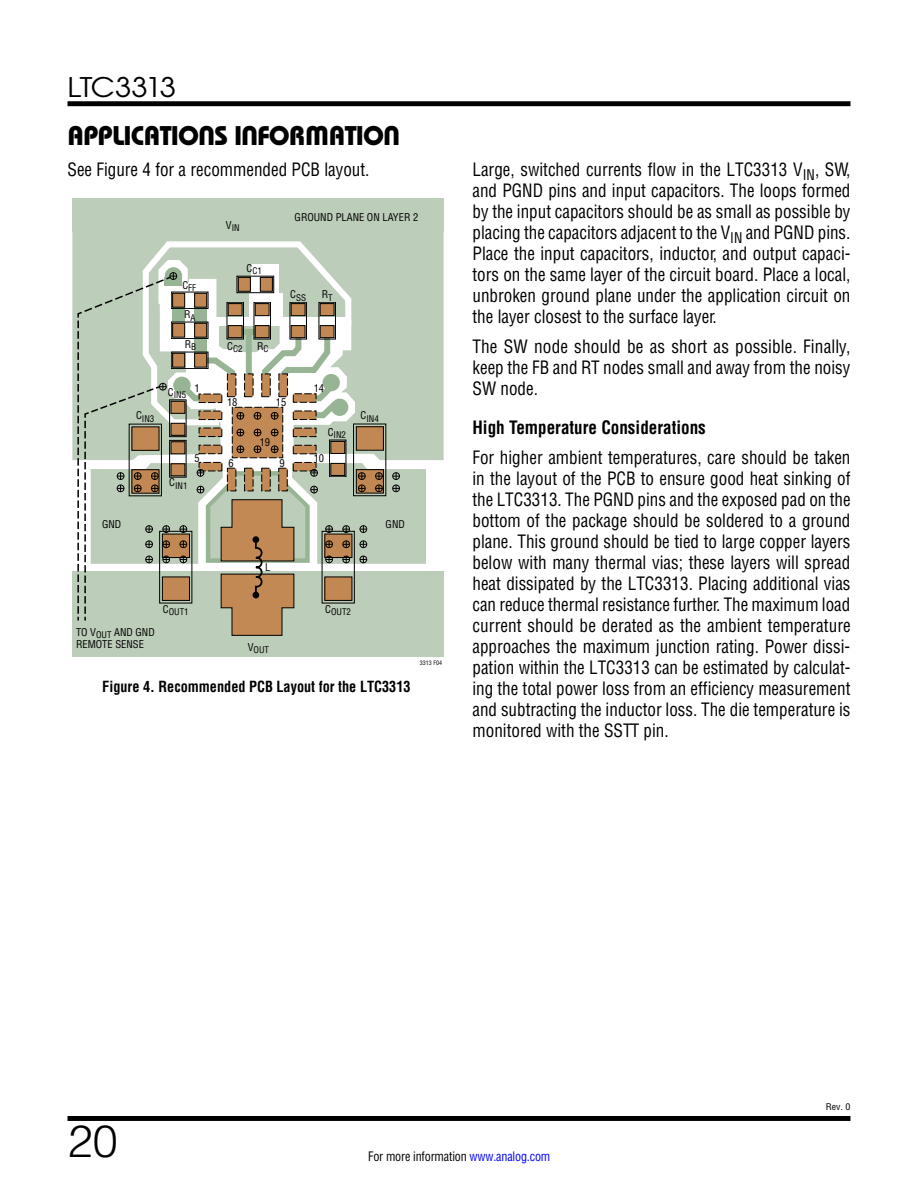
<style>
.page{position:relative;width:918px;height:1188px;background:#fff}
.page>*{position:absolute;margin:0;border:0;box-sizing:border-box;transform-origin:0 0}
.t1{font:300 45px "Helvetica";color:#000}
.t2{font:27px "Linear Bauhaus";letter-spacing:-.02em;color:#000}
.t3{font:27px "Avant Garde";letter-spacing:-.05em;color:#000;scale:1.1 1}
.t4{font:18px/21px "Linear Helv Cond";color:#000;text-align:justify;scale:.95 1}
.t5{font:18px/21px "Linear Helv Cond";color:#000;text-align:justify;scale:.96 1}
.t6{font:700 18px "Linear Helv Cond";color:#000;scale:.95 1}
.t7{font:700 15px "Linear Helv Cond";color:#000;scale:.95 1}
.t8{font:12.75px "Linear Helv Cond";letter-spacing:-.01em;color:#000;scale:.95 1}
.t9{font:10.5px/12px "Linear Helv Cond";color:#000}
.t10{font:9px "Linear Helv Cond";color:#000}
.t11{font:9px "Linear Helv Cond";color:#000;scale:1.1 1}
.t12{font:6px "Linear Helv Cond";color:#000}
.s1{color:#00f}
</style>
<div class="page">
<div style="left:68px;top:101px;width:782px;height:5px;background:#000"></div>
<div style="left:68px;top:1116px;width:782px;height:5px;background:#000"></div>
<div style="left:72px;top:571px;width:372px;height:85px;background:#bccdb9"></div>
<div style="left:72px;top:232px;width:372px;height:228px;background:#bccdb9"></div>
<div style="left:72px;top:198px;width:372px;height:34px;background:#bccdb9"></div>
<svg style="left:77px;top:238px;width:349px;height:398px"></svg>
<div style="left:171px;top:464px;width:14px;height:12px;background:#c18853"></div>
<div style="left:171px;top:442px;width:14px;height:12px;background:#c18853"></div>
<div style="left:169px;top:440px;width:17px;height:37px;border:1px solid #000"></div>
<div style="left:171px;top:423px;width:14px;height:12px;background:#c18853"></div>
<div style="left:171px;top:423px;width:14px;height:13px;border:1px solid #000"></div>
<div style="left:171px;top:401px;width:14px;height:12px;background:#c18853"></div>
<div style="left:171px;top:401px;width:14px;height:13px;border:1px solid #000"></div>
<div style="left:169px;top:400px;width:17px;height:37px;border:1px solid #000"></div>
<div style="left:331px;top:463px;width:14px;height:12px;background:#c18853"></div>
<div style="left:331px;top:463px;width:14px;height:13px;border:1px solid #000"></div>
<div style="left:331px;top:441px;width:14px;height:12px;background:#c18853"></div>
<div style="left:331px;top:441px;width:14px;height:13px;border:1px solid #000"></div>
<div style="left:329px;top:440px;width:17px;height:37px;border:1px solid #000"></div>
<div style="left:195px;top:293px;width:12px;height:14px;background:#c18853"></div>
<div style="left:194px;top:293px;width:13px;height:14px;border:1px solid #000"></div>
<div style="left:173px;top:293px;width:12px;height:14px;background:#c18853"></div>
<div style="left:172px;top:293px;width:13px;height:14px;border:1px solid #000"></div>
<div style="left:171px;top:292px;width:37px;height:17px;border:1px solid #000"></div>
<div style="left:195px;top:323px;width:12px;height:14px;background:#c18853"></div>
<div style="left:194px;top:323px;width:13px;height:14px;border:1px solid #000"></div>
<div style="left:173px;top:323px;width:12px;height:14px;background:#c18853"></div>
<div style="left:172px;top:323px;width:13px;height:14px;border:1px solid #000"></div>
<div style="left:171px;top:322px;width:37px;height:17px;border:1px solid #000"></div>
<div style="left:195px;top:353px;width:12px;height:14px;background:#c18853"></div>
<div style="left:194px;top:353px;width:13px;height:14px;border:1px solid #000"></div>
<div style="left:173px;top:353px;width:12px;height:14px;background:#c18853"></div>
<div style="left:172px;top:353px;width:13px;height:14px;border:1px solid #000"></div>
<div style="left:171px;top:352px;width:37px;height:17px;border:1px solid #000"></div>
<div style="left:260px;top:277px;width:12px;height:14px;background:#c18853"></div>
<div style="left:260px;top:277px;width:13px;height:14px;border:1px solid #000"></div>
<div style="left:238px;top:277px;width:12px;height:14px;background:#c18853"></div>
<div style="left:238px;top:277px;width:13px;height:14px;border:1px solid #000"></div>
<div style="left:237px;top:276px;width:37px;height:17px;border:1px solid #000"></div>
<div style="left:228px;top:304px;width:14px;height:12px;background:#c18853"></div>
<div style="left:228px;top:303px;width:14px;height:13px;border:1px solid #000"></div>
<div style="left:228px;top:326px;width:14px;height:12px;background:#c18853"></div>
<div style="left:228px;top:325px;width:14px;height:13px;border:1px solid #000"></div>
<div style="left:227px;top:302px;width:17px;height:37px;border:1px solid #000"></div>
<div style="left:255px;top:304px;width:14px;height:12px;background:#c18853"></div>
<div style="left:255px;top:303px;width:14px;height:13px;border:1px solid #000"></div>
<div style="left:255px;top:326px;width:14px;height:12px;background:#c18853"></div>
<div style="left:255px;top:325px;width:14px;height:13px;border:1px solid #000"></div>
<div style="left:254px;top:302px;width:17px;height:37px;border:1px solid #000"></div>
<div style="left:291px;top:304px;width:14px;height:12px;background:#c18853"></div>
<div style="left:291px;top:303px;width:14px;height:13px;border:1px solid #000"></div>
<div style="left:291px;top:326px;width:14px;height:12px;background:#c18853"></div>
<div style="left:291px;top:325px;width:14px;height:13px;border:1px solid #000"></div>
<div style="left:290px;top:302px;width:17px;height:37px;border:1px solid #000"></div>
<div style="left:320px;top:304px;width:14px;height:12px;background:#c18853"></div>
<div style="left:320px;top:303px;width:14px;height:13px;border:1px solid #000"></div>
<div style="left:320px;top:326px;width:14px;height:12px;background:#c18853"></div>
<div style="left:320px;top:325px;width:14px;height:13px;border:1px solid #000"></div>
<div style="left:319px;top:302px;width:17px;height:37px;border:1px solid #000"></div>
<h2 class="t3" style="left:68px;top:70px;width:100px">LTC3313</h2>
<h2 class="t2" style="left:68px;top:119px;width:334px">APPLICATIONS INFORMATION</h2>
<p class="t4" style="left:68px;top:159px;width:319px">See Figure 4 for a recommended PCB layout.</p>
<p class="t10" style="left:136px;top:413px;width:20px"><sup>C</sup>IN3</p>
<p class="t10" style="left:182px;top:282px;width:15px"><sup>C</sup>FF</p>
<p class="t9" style="left:184px;top:309px;width:13px">R<sub>A</sub></p>
<p class="t9" style="left:185px;top:338px;width:13px">R<sub>B</sub></p>
<p class="t10" style="left:226px;top:222px;width:15px"><sup>V</sup>IN</p>
<p class="t10" style="left:247px;top:265px;width:17px"><sup>C</sup>C1</p>
<p class="t10" style="left:227px;top:343px;width:17px"><sup>C</sup>C2</p>
<p class="t9" style="left:257px;top:340px;width:13px">R<sub>C</sub></p>
<p class="t9" style="left:295px;top:212px;width:125px">GROUND PLANE ON LAYER 2</p>
<p class="t10" style="left:290px;top:292px;width:17px"><sup>C</sup>SS</p>
<p class="t9" style="left:322px;top:289px;width:12px">R<sub>T</sub></p>
<p class="t10" style="left:168px;top:389px;width:20px"><sup>C</sup>IN5</p>
<p class="t10" style="left:169px;top:480px;width:20px"><sup>C</sup>IN1</p>
<p class="t9" style="left:195px;top:382px;width:7px">1</p>
<p class="t9" style="left:314px;top:382px;width:12px">14</p>
<p class="t9" style="left:227px;top:396px;width:12px">18</p>
<p class="t9" style="left:276px;top:396px;width:12px">15</p>
<p class="t9" style="left:260px;top:436px;width:12px">19</p>
<p class="t9" style="left:229px;top:457px;width:7px">6</p>
<p class="t9" style="left:280px;top:457px;width:7px">9</p>
<p class="t10" style="left:328px;top:429px;width:20px"><sup>C</sup>IN2</p>
<p class="t9" style="left:195px;top:452px;width:7px">5</p>
<p class="t9" style="left:314px;top:452px;width:12px">10</p>
<p class="t10" style="left:361px;top:413px;width:20px"><sup>C</sup>IN4</p>
<p class="t9" style="left:102px;top:518px;width:21px">GND</p>
<p class="t9" style="left:386px;top:518px;width:21px">GND</p>
<p class="t9" style="left:265px;top:561px;width:7px">L</p>
<p class="t9" style="left:76px;top:626px;width:80px">TO V<sub>OUT</sub> AND GND<br>REMOTE SENSE</p>
<p class="t10" style="left:163px;top:606px;width:27px"><sup>C</sup>OUT1</p>
<p class="t10" style="left:325px;top:606px;width:27px"><sup>C</sup>OUT2</p>
<p class="t10" style="left:248px;top:644px;width:23px"><sup>V</sup>OUT</p>
<p class="t7" style="left:102px;top:677px;width:326px">Figure 4. Recommended PCB Layout for the LTC3313</p>
<p class="t12" style="left:420px;top:659px;width:24px">3313 F04</p>
<p class="t4" style="left:472px;top:159px;width:399px">Large, switched currents flow in the LTC3313 V<sub>IN</sub>, SW, and PGND pins and input capacitors. The loops formed by the input capacitors should be as small as possible by placing the capacitors adjacent to the V<sub>IN</sub> and PGND pins.<br>Place the input capacitors, inductor, and output capaci&shy;tors on the same layer of the circuit board. Place a local, unbroken ground plane under the application circuit on the layer closest to the surface layer.</p>
<p class="t5" style="left:472px;top:336px;width:395px">The SW node should be as short as possible. Finally, keep the FB and RT nodes small and away from the noisy SW node.</p>
<p class="t6" style="left:472px;top:417px;width:247px">High Temperature Considerations</p>
<p class="t4" style="left:472px;top:447px;width:400px">For higher ambient temperatures, care should be taken in the layout of the PCB to ensure good heat sinking of the LTC3313. The PGND pins and the exposed pad on the bottom of the package should be soldered to a ground plane. This ground should be tied to large copper layers below with many thermal vias; these layers will spread heat dissipated by the LTC3313. Placing additional vias can reduce thermal resistance further. The maximum load current should be derated as the ambient temperature approaches the maximum junction rating. Power dissi&shy;pation within the LTC3313 can be estimated by calculat&shy;ing the total power loss from an efficiency measurement and subtracting the inductor loss. The die temperature is monitored with the SSTT pin.</p>
<p class="t11" style="left:826px;top:1102px;width:24px">Rev. 0</p>
<h1 class="t1" style="left:68px;top:1113px;width:52px">20</h1>
<p class="t8" style="left:368px;top:1148px;width:193px">For more information <span class="s1">www.analog.com</span></p>
</div>
